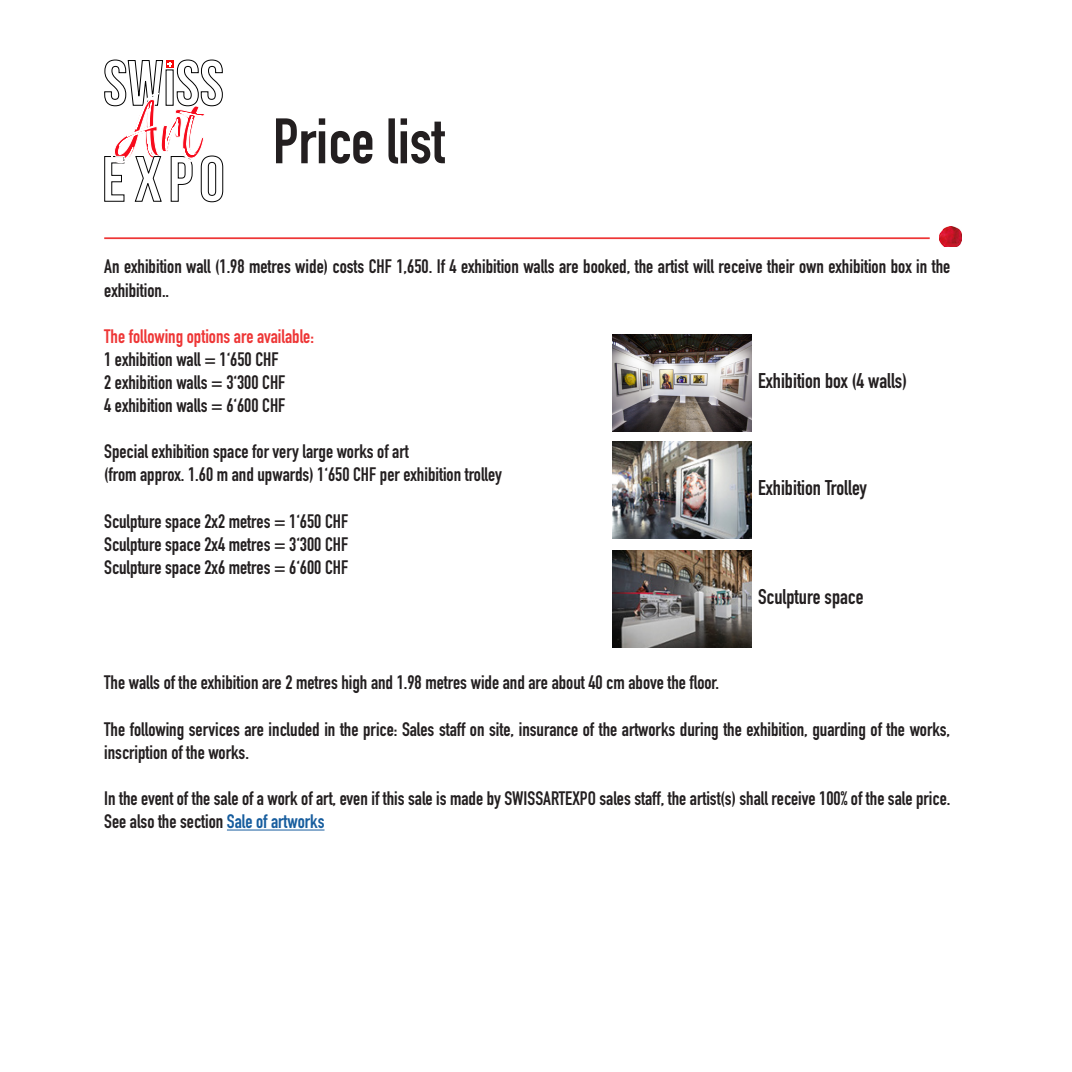
<style>
.page{position:relative;width:1072px;height:1072px;background:#fff}
.page>*{position:absolute;margin:0;border:0;box-sizing:border-box;transform-origin:0 0}
.t1{font:700 63px "DIN Condensed";color:#231f20}
.t2{font:700 21px "DIN Condensed";color:#231f20}
.t3{font:700 19.25px/23.1px "DIN Condensed";color:#231f20}
.t4{font:700 19.25px "DIN Condensed";color:#ee3636}
.s1{color:#175d9e}
</style>
<div class="page">
<svg style="left:104px;top:60px;width:119px;height:142px"></svg>
<hr style="left:227px;top:829px;width:97px;height:1px;background:#175d9e">
<hr style="left:104px;top:237px;width:825px;height:2px;background:#ee3636">
<img style="left:939px;top:226px;width:22px;height:21px">
<img style="left:613px;top:335px;width:139px;height:97px">
<img style="left:613px;top:441px;width:139px;height:97px">
<img style="left:613px;top:551px;width:139px;height:96px">
<h1 class="t1" style="left:273px;top:99px;width:173px">Price list</h1>
<p class="t3" style="left:104px;top:255px;width:847px">An exhibition wall (1.98 metres wide) costs CHF 1,650. If 4 exhibition walls are booked, the artist will receive their own exhibition box in the exhibition..</p>
<p class="t4" style="left:104px;top:323px;width:211px">The following options are available:</p>
<p class="t3" style="left:104px;top:347px;width:183px">1 exhibition wall = 1‘650 CHF<br>2 exhibition walls = 3‘300 CHF<br>4 exhibition walls = 6‘600 CHF</p>
<p class="t3" style="left:104px;top:440px;width:399px">Special exhibition space for very large works of art<br>(from approx. 1.60 m and upwards) 1‘650 CHF per exhibition trolley</p>
<p class="t3" style="left:104px;top:509px;width:245px;text-align:justify">Sculpture space 2x2 metres = 1‘650 CHF Sculpture space 2x4 metres = 3‘300 CHF Sculpture space 2x6 metres = 6‘600 CHF</p>
<p class="t2" style="left:758px;top:366px;width:150px">Exhibition box (4 walls)</p>
<p class="t2" style="left:758px;top:473px;width:110px">Exhibition Trolley</p>
<p class="t2" style="left:758px;top:582px;width:107px">Sculpture space</p>
<p class="t3" style="left:104px;top:671px;width:616px">The walls of the exhibition are 2 metres high and 1.98 metres wide and are about 40 cm above the floor.</p>
<p class="t3" style="left:104px;top:717px;width:847px">The following services are included in the price: Sales staff on site, insurance of the artworks during the exhibition, guarding of the works, inscription of the works.</p>
<p class="t3" style="left:104px;top:786px;width:847px">In the event of the sale of a work of art, even if this sale is made by SWISSARTEXPO sales staff, the artist(s) shall receive 100% of the sale price.<br>See also the section <span class="s1">Sale of artworks</span></p>
</div>
